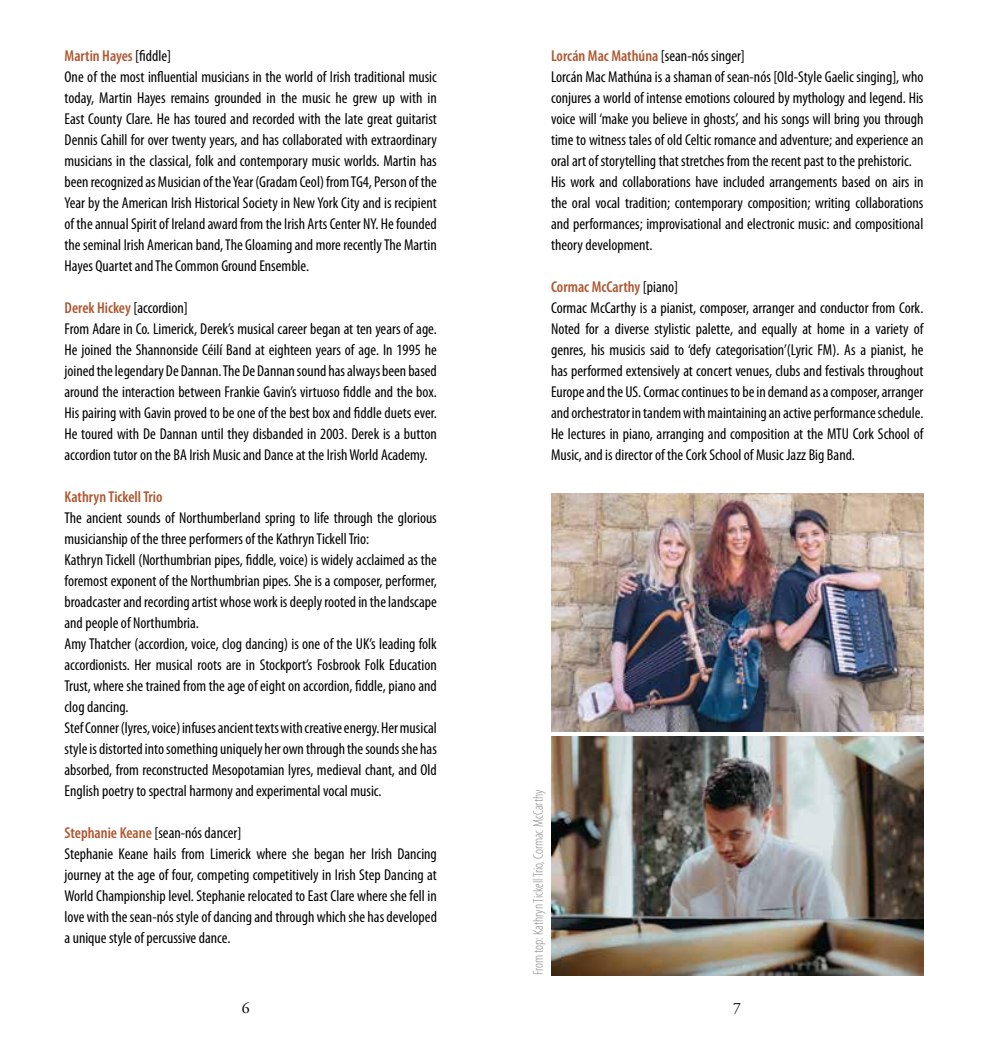
<style>
.page{position:relative;width:983px;height:1042px;background:#fff}
.page>*{position:absolute;margin:0;border:0;box-sizing:border-box;transform-origin:0 0}
.t1{font:condensed 15.75px/21px "Myriad Pro";color:#000}
.t2{font:600 condensed 15.75px "Myriad Pro";color:#ae5730}
.t3{font:15.75px "Adobe Garamond Pro";color:#000}
.t4{font:300 condensed 14px "Myriad Pro";color:#888a8d}
.s1{font-weight:600;color:#ae5730}
</style>
<div class="page">
<img style="left:551px;top:494px;width:372px;height:238px">
<img style="left:551px;top:737px;width:372px;height:238px">
<p class="t1" style="left:64px;top:46px;width:374px"><span class="s1">Martin Hayes</span> [fiddle]<br>One of the most influential musicians in the world of Irish traditional music today, Martin Hayes remains grounded in the music he grew up with in East County Clare. He has toured and recorded with the late great guitarist Dennis Cahill for over twenty years, and has collaborated with extraordinary musicians in the classical, folk and contemporary music worlds. Martin has been recognized as Musician of the Year (Gradam Ceol) from TG4, Person of the Year by the American Irish Historical Society in New York City and is recipient of the annual Spirit of Ireland award from the Irish Arts Center NY. He founded the seminal Irish American band, The Gloaming and more recently The Martin Hayes Quartet and The Common Ground Ensemble.</p>
<p class="t1" style="left:64px;top:297px;width:374px"><span class="s1">Derek Hickey</span> [accordion]<br>From Adare in Co. Limerick, Derek’s musical career began at ten years of age.<br>He joined the Shannonside Céilí Band at eighteen years of age. In 1995 he joined the legendary De Dannan. The De Dannan sound has always been based around the interaction between Frankie Gavin’s virtuoso fiddle and the box.<br>His pairing with Gavin proved to be one of the best box and fiddle duets ever.<br>He toured with De Dannan until they disbanded in 2003. Derek is a button accordion tutor on the BA Irish Music and Dance at the Irish World Academy.</p>
<p class="t2" style="left:64px;top:487px;width:100px">Kathryn Tickell Trio</p>
<p class="t1" style="left:64px;top:507px;width:374px">The ancient sounds of Northumberland spring to life through the glorious musicianship of the three performers of the Kathryn Tickell Trio:<br>Kathryn Tickell (Northumbrian pipes, fiddle, voice) is widely acclaimed as the foremost exponent of the Northumbrian pipes. She is a composer, performer, broadcaster and recording artist whose work is deeply rooted in the landscape and people of Northumbria.<br>Amy Thatcher (accordion, voice, clog dancing) is one of the UK’s leading folk accordionists. Her musical roots are in Stockport’s Fosbrook Folk Education Trust, where she trained from the age of eight on accordion, fiddle, piano and clog dancing.<br>Stef Conner (lyres, voice) infuses ancient texts with creative energy. Her musical style is distorted into something uniquely her own through the sounds she has absorbed, from reconstructed Mesopotamian lyres, medieval chant, and Old English poetry to spectral harmony and experimental vocal music.</p>
<p class="t1" style="left:64px;top:822px;width:374px"><span class="s1">Stephanie Keane</span> [sean-nós dancer]<br>Stephanie Keane hails from Limerick where she began her Irish Dancing journey at the age of four, competing competitively in Irish Step Dancing at World Championship level. Stephanie relocated to East Clare where she fell in love with the sean-nós style of dancing and through which she has developed a unique style of percussive dance.</p>
<p class="t1" style="left:551px;top:45px;width:374px"><span class="s1">Lorcán Mac Mathúna</span> [sean-nós singer]<br>Lorcán Mac Mathúna is a shaman of sean-nós [Old-Style Gaelic singing], who conjures a world of intense emotions coloured by mythology and legend. His voice will ‘make you believe in ghosts’, and his songs will bring you through time to witness tales of old Celtic romance and adventure; and experience an oral art of storytelling that stretches from the recent past to the prehistoric.<br>His work and collaborations have included arrangements based on airs in the oral vocal tradition; contemporary composition; writing collaborations and performances; improvisational and electronic music: and compositional theory development.</p>
<p class="t1" style="left:551px;top:276px;width:374px"><span class="s1">Cormac McCarthy</span> [piano]<br>Cormac McCarthy is a pianist, composer, arranger and conductor from Cork.<br>Noted for a diverse stylistic palette, and equally at home in a variety of genres, his musicis said to ‘defy categorisation’(Lyric FM). As a pianist, he has performed extensively at concert venues, clubs and festivals throughout Europe and the US. Cormac continues to be in demand as a composer, arranger and orchestrator in tandem with maintaining an active performance schedule.<br>He lectures in piano, arranging and composition at the MTU Cork School of Music, and is director of the Cork School of Music Jazz Big Band.</p>
<p class="t4" style="left:530px;top:975px;width:187px;rotate:-90deg">From top: Kathryn Tickell Trio, Cormac McCarthy</p>
<p class="t3" style="left:242px;top:999px;width:9px">6</p>
<p class="t3" style="left:733px;top:999px;width:9px">7</p>
</div>
